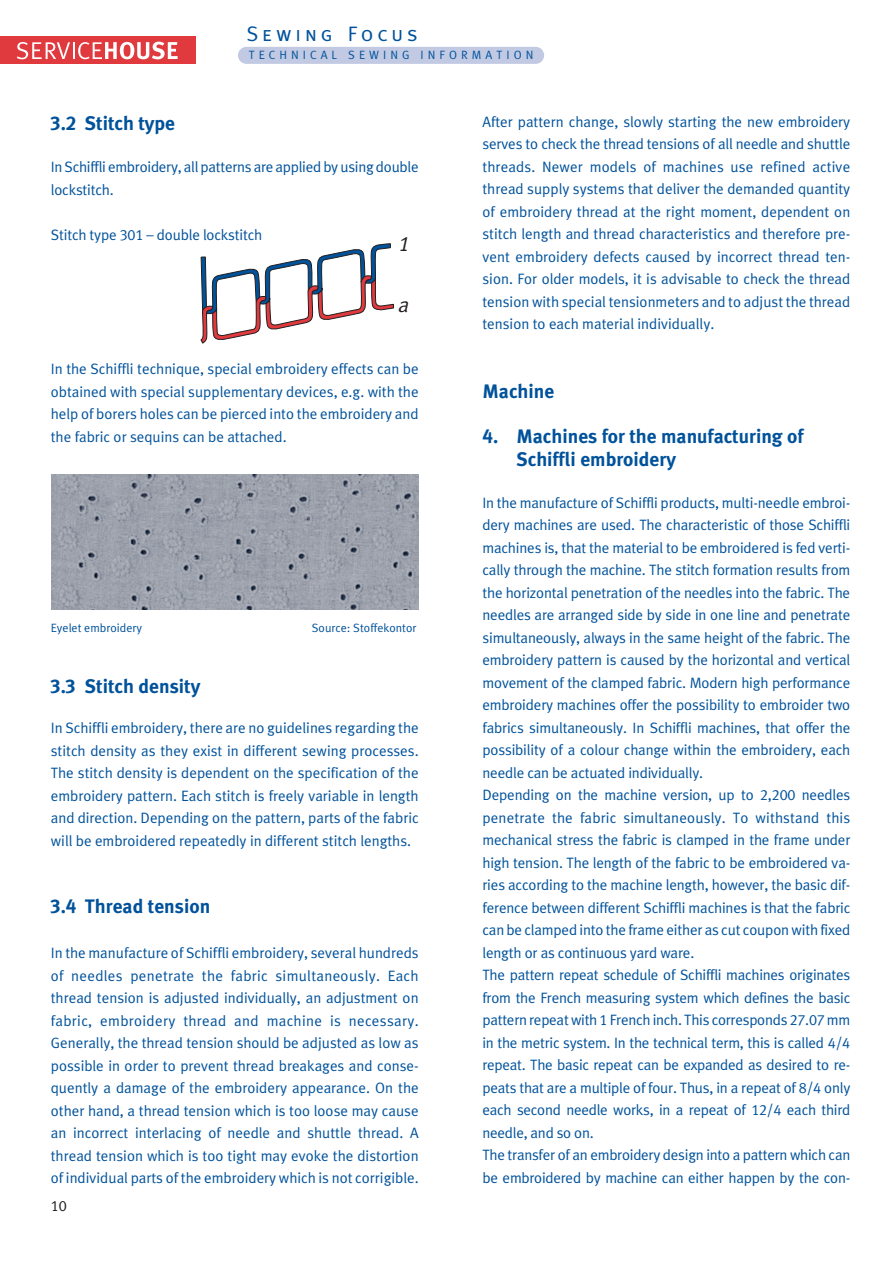
<style>
.page{position:relative;width:893px;height:1263px;background:#fff}
.page>*{position:absolute;margin:0;border:0;box-sizing:border-box;transform-origin:0 0}
.t1{font:21px "Meta Caps";letter-spacing:.185em;color:#00529b}
.t2{font:italic 21px "Schmetz Normal";color:#231f20}
.t3{font:700 19.5px/22.5px "Schmetz";color:#00529b}
.t4{font:15px/22.5px "Schmetz Normal";letter-spacing:-.01em;color:#00529b;text-align:justify}
.t5{font:15px "Schmetz Normal";color:#231f20}
.t6{font:12px "Schmetz Normal";color:#00529b}
.t7{font:12px "Schmetz Normal";letter-spacing:.335em;color:#00529b}
</style>
<div class="page">
<div style="left:0;top:36px;width:195px;height:28px;background:#e0393e"></div>
<svg style="left:17px;top:42px;width:161px;height:17px"></svg>
<div style="left:238px;top:47px;width:306px;height:17px;background:#c1c9e3;border-radius:9px"></div>
<img style="left:51px;top:475px;width:368px;height:135px">
<svg style="left:200px;top:244px;width:194px;height:100px"></svg>
<h1 class="t1" style="left:247px;top:22px;width:172px">Sewing Focus</h1>
<p class="t7" style="left:249px;top:51px;width:286px">TECHNICAL SEWING INFORMATION</p>
<h2 class="t3" style="left:51px;top:114px;width:126px">3.2 Stitch type</h2>
<p class="t4" style="left:51px;top:157px;width:369px">In Schiffli embroidery, all patterns are applied by using double lockstitch.</p>
<p class="t4" style="left:51px;top:224px;width:213px">Stitch type 301 – double lockstitch</p>
<h1 class="t2" style="left:397px;top:236px;width:17px">1</h1>
<h1 class="t2" style="left:397px;top:297px;width:16px">a</h1>
<p class="t4" style="left:51px;top:359px;width:369px">In the Schiffli technique, special embroidery effects can be obtained with special supplementary devices, e.g. with the help of borers holes can be pierced into the embroidery and the fabric or sequins can be attached.</p>
<p class="t6" style="left:51px;top:623px;width:93px">Eyelet embroidery</p>
<p class="t6" style="left:312px;top:623px;width:106px">Source: Stoffekontor</p>
<h2 class="t3" style="left:51px;top:676px;width:151px">3.3 Stitch density</h2>
<p class="t4" style="left:51px;top:718px;width:369px">In Schiffli embroidery, there are no guidelines regarding the stitch density as they exist in different sewing processes.<br>The stitch density is dependent on the specification of the embroidery pattern. Each stitch is freely variable in length and direction. Depending on the pattern, parts of the fabric will be embroidered repeatedly in different stitch lengths.</p>
<h2 class="t3" style="left:51px;top:897px;width:161px">3.4 Thread tension</h2>
<p class="t4" style="left:51px;top:943px;width:369px">In the manufacture of Schiffli embroidery, several hundreds of needles penetrate the fabric simultaneously. Each thread tension is adjusted individually, an adjustment on fabric, embroidery thread and machine is necessary.<br>Generally, the thread tension should be adjusted as low as possible in order to prevent thread breakages and conse&shy;quently a damage of the embroidery appearance. On the other hand, a thread tension which is too loose may cause an incorrect interlacing of needle and shuttle thread. A thread tension which is too tight may evoke the distortion of individual parts of the embroidery which is not corrigible.</p>
<p class="t5" style="left:51px;top:1200px;width:18px">10</p>
<p class="t4" style="left:482px;top:111px;width:369px">After pattern change, slowly starting the new embroidery serves to check the thread tensions of all needle and shuttle threads. Newer models of machines use refined active thread supply systems that deliver the demanded quantity of embroidery thread at the right moment, dependent on stitch length and thread characteristics and therefore pre&shy;vent embroidery defects caused by incorrect thread ten&shy;sion. For older models, it is advisable to check the thread tension with special tensionmeters and to adjust the thread tension to each material individually.</p>
<h2 class="t3" style="left:482px;top:382px;width:73px">Machine</h2>
<h2 class="t3" style="left:516px;top:427px;width:288px;text-indent:-34px">4. Machines for the manufacturing of<br>Schiffli embroidery</h2>
<p class="t4" style="left:482px;top:493px;width:369px;text-align:left">In the manufacture of Schiffli products, multi-needle embroi&shy;dery machines are used. The characteristic of those Schiffli machines is, that the material to be embroidered is fed verti&shy;cally through the machine. The stitch formation results from the horizontal penetration of the needles into the fabric. The needles are arranged side by side in one line and penetrate simultaneously, always in the same height of the fabric. The embroidery pattern is caused by the horizontal and vertical movement of the clamped fabric. Modern high performance embroidery machines offer the possibility to embroider two fabrics simultaneously. In Schiffli machines, that offer the possibility of a colour change within the embroidery, each needle can be actuated individually.<br>Depending on the machine version, up to 2,200 needles penetrate the fabric simultaneously. To withstand this mechanical stress the fabric is clamped in the frame under high tension. The length of the fabric to be embroidered va&shy;ries according to the machine length, however, the basic dif&shy;ference between different Schiffli machines is that the fabric can be clamped into the frame either as cut coupon with fixed length or as continuous yard ware.<br>The pattern repeat schedule of Schiffli machines originates from the French measuring system which defines the basic pattern repeat with 1 French inch. This corresponds 27.07 mm in the metric system. In the technical term, this is called 4/4 repeat. The basic repeat can be expanded as desired to re&shy;peats that are a multiple of four. Thus, in a repeat of 8/4 only each second needle works, in a repeat of 12/4 each third needle, and so on.<br>The transfer of an embroidery design into a pattern which can be embroidered by machine can either happen by the con-</p>
</div>
